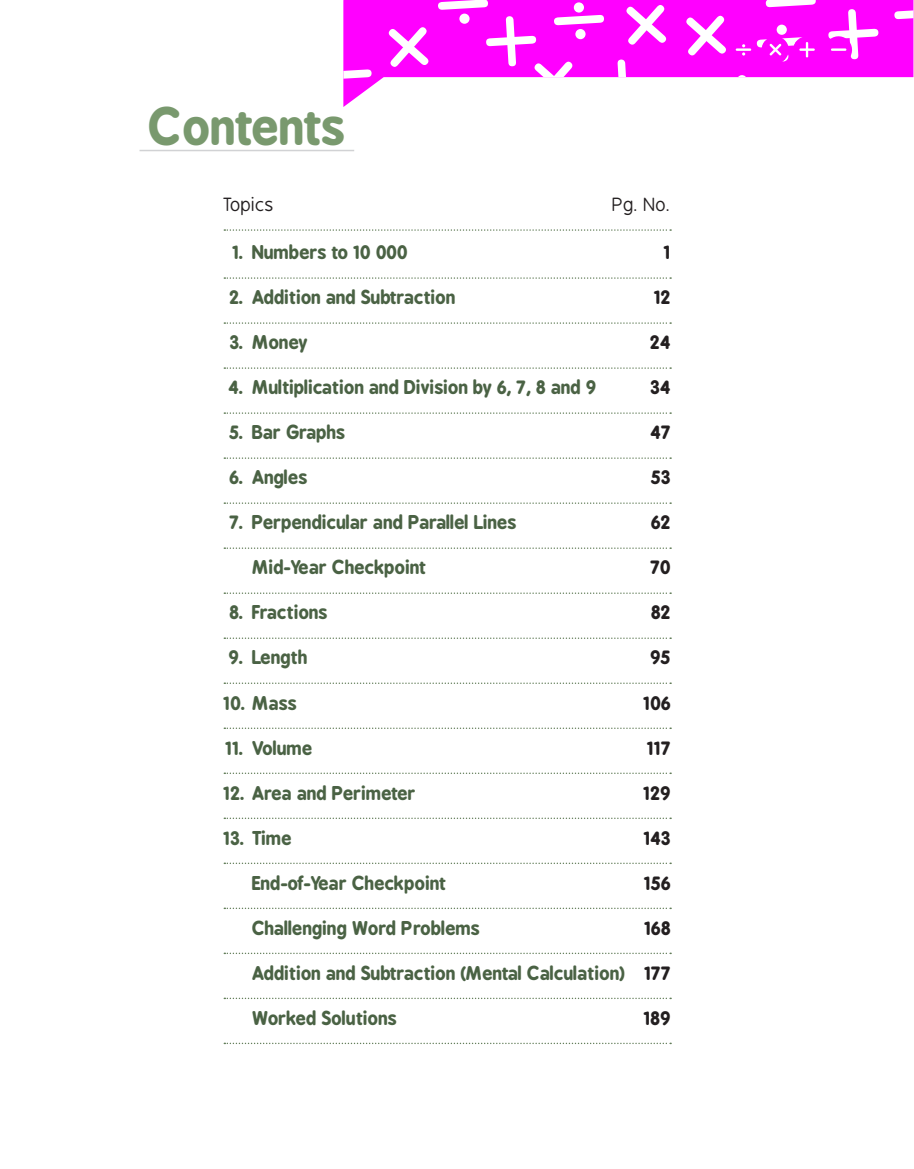
<style>
.page{position:relative;width:914px;height:1169px;background:#fff}
.page>*{position:absolute;margin:0;border:0;box-sizing:border-box;transform-origin:0 0}
.t1{font:700 48px "B Preplay";letter-spacing:-.025em;color:#79996e}
.t2{font:700 18px "B Preplay";color:#4a6244}
.t3{font:700 18px "B Preplay";color:#231f20}
.t4{font:18px "B Preplay";color:#231f20}
.s1{color:#231f20}
</style>
<div class="page">
<svg style="left:343px;top:0;width:570px;height:107px;fill:#f0f"></svg>
<svg style="left:343px;top:69px;width:28px;height:11px"></svg>
<svg style="left:384px;top:0;width:282px;height:107px"></svg>
<div style="left:459px;top:13px;width:10px;height:11px;background:#fff;border-radius:50%"></div>
<svg style="left:904px;top:92px;width:9px;height:15px"></svg>
<svg style="left:832px;top:103px;width:51px;height:4px"></svg>
<div style="left:852px;top:90px;width:11px;height:11px;background:#fff;border-radius:50%"></div>
<div style="left:736px;top:75px;width:11px;height:10px;background:#fff;border-radius:50%"></div>
<svg style="left:717px;top:87px;width:98px;height:20px"></svg>
<svg style="left:894px;top:9px;width:19px;height:10px"></svg>
<svg style="left:685px;top:0;width:193px;height:65px;background:#ff2aff"></svg>
<hr style="left:139px;top:150px;width:215px;height:1px;background:#d1d2d4">
<svg style="left:224px;top:229px;width:447px;height:2px"></svg>
<svg style="left:224px;top:277px;width:447px;height:2px"></svg>
<svg style="left:224px;top:322px;width:447px;height:2px"></svg>
<svg style="left:224px;top:367px;width:447px;height:2px"></svg>
<svg style="left:224px;top:412px;width:447px;height:2px"></svg>
<svg style="left:224px;top:457px;width:447px;height:2px"></svg>
<svg style="left:224px;top:502px;width:447px;height:2px"></svg>
<svg style="left:224px;top:547px;width:447px;height:2px"></svg>
<svg style="left:224px;top:592px;width:447px;height:2px"></svg>
<svg style="left:224px;top:637px;width:447px;height:2px"></svg>
<svg style="left:224px;top:682px;width:447px;height:2px"></svg>
<svg style="left:224px;top:727px;width:447px;height:2px"></svg>
<svg style="left:224px;top:772px;width:447px;height:2px"></svg>
<svg style="left:224px;top:817px;width:447px;height:2px"></svg>
<svg style="left:224px;top:862px;width:447px;height:2px"></svg>
<svg style="left:224px;top:907px;width:447px;height:2px"></svg>
<svg style="left:224px;top:952px;width:447px;height:2px"></svg>
<svg style="left:224px;top:997px;width:447px;height:2px"></svg>
<svg style="left:224px;top:1042px;width:447px;height:2px"></svg>
<h1 class="t1" style="left:148px;top:106px;width:198px">Contents</h1>
<p class="t4" style="left:223px;top:197px;width:52px">Topics</p>
<p class="t4" style="left:612px;top:197px;width:59px">Pg. No.</p>
<p class="t2" style="left:232px;top:244px;width:177px">1. Numbers to 10 000</p>
<p class="t3" style="left:664px;top:244px;width:8px">1</p>
<p class="t2" style="left:229px;top:289px;width:228px">2. Addition and Subtraction</p>
<p class="t3" style="left:654px;top:289px;width:18px">12</p>
<p class="t2" style="left:230px;top:334px;width:80px">3. Money</p>
<p class="t3" style="left:650px;top:334px;width:22px">24</p>
<p class="t2" style="left:229px;top:379px;width:369px">4. Multiplication and Division by 6, 7, 8 and 9</p>
<p class="t3" style="left:650px;top:379px;width:22px">34</p>
<p class="t2" style="left:229px;top:424px;width:117px">5. Bar Graphs</p>
<p class="t3" style="left:650px;top:424px;width:22px">47</p>
<p class="t2" style="left:229px;top:469px;width:80px">6. Angles</p>
<p class="t3" style="left:651px;top:469px;width:21px">53</p>
<p class="t2" style="left:229px;top:514px;width:288px">7. Perpendicular and Parallel Lines</p>
<p class="t3" style="left:651px;top:514px;width:21px">62</p>
<p class="t2" style="left:252px;top:559px;width:176px">Mid-Year Checkpoint</p>
<p class="t3" style="left:650px;top:559px;width:22px">70</p>
<p class="t2" style="left:229px;top:604px;width:100px">8. Fractions</p>
<p class="t3" style="left:651px;top:604px;width:21px">82</p>
<p class="t2" style="left:229px;top:649px;width:80px">9. Length</p>
<p class="t3" style="left:650px;top:649px;width:22px">95</p>
<p class="t2" style="left:223px;top:694px;width:75px">10. Mass</p>
<p class="t3" style="left:643px;top:694px;width:29px">106</p>
<p class="t2" style="left:225px;top:739px;width:88px">11. Volume</p>
<p class="t3" style="left:647px;top:739px;width:25px">117</p>
<p class="t2" style="left:223px;top:784px;width:194px">12. Area and Perimeter</p>
<p class="t3" style="left:643px;top:784px;width:29px">129</p>
<p class="t2" style="left:223px;top:829px;width:70px">13. Time</p>
<p class="t3" style="left:643px;top:829px;width:29px">143</p>
<p class="t2" style="left:252px;top:874px;width:196px">End-of-Year Checkpoint</p>
<p class="t3" style="left:644px;top:874px;width:28px">156</p>
<p class="t2" style="left:252px;top:919px;width:229px">Challenging Word Problems</p>
<p class="t3" style="left:644px;top:919px;width:28px">168</p>
<p class="t2" style="left:252px;top:964px;width:420px">Addition and Subtraction (Mental Calculation) <span class="s1">177</span></p>
<p class="t2" style="left:252px;top:1009px;width:146px">Worked Solutions</p>
<p class="t3" style="left:643px;top:1009px;width:29px">189</p>
</div>
